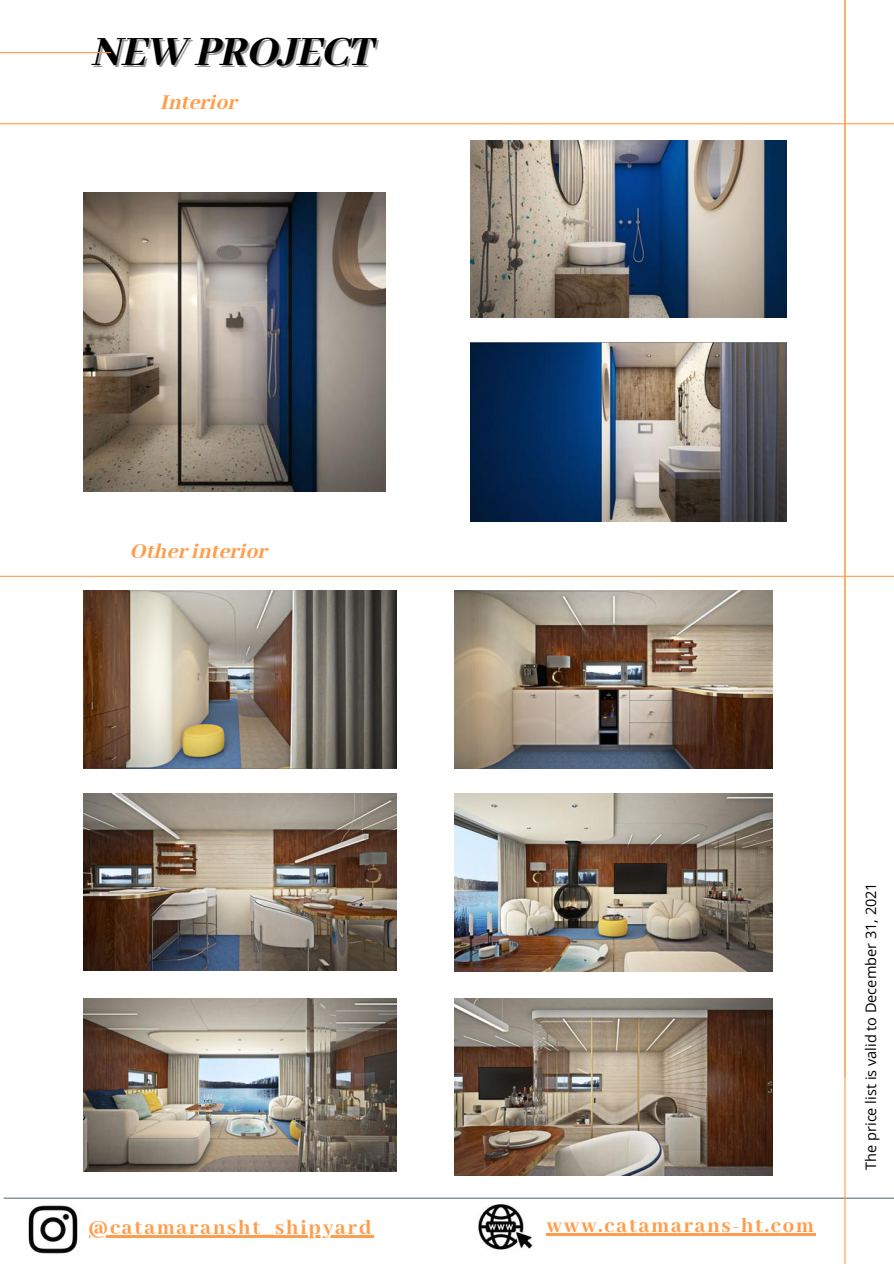
<style>
.page{position:relative;width:894px;height:1264px;background:#fff}
.page>*{position:absolute;margin:0;border:0;box-sizing:border-box;transform-origin:0 0}
.t1{font:45.3px "CA Generated";color:#000}
.t2{font:23.1px "CA Generated";color:#ff9d4c}
.t3{font:800 22.5px "Abhaya Libre";letter-spacing:.08em;color:#ff9d4c}
.t4{font:14.55px "Open Sans";color:#000}
</style>
<div class="page">
<hr style="left:4px;top:1197px;width:889px;height:1px;background:#5f747a">
<hr style="left:844px;top:0;width:1px;height:1263px;background:#ff9d4c">
<hr style="left:0;top:575px;width:893px;height:2px;background:#ff9d4c">
<hr style="left:0;top:52px;width:111px;height:1px;background:#ff9d4c">
<img style="left:83px;top:590px;width:313px;height:178px">
<img style="left:454px;top:590px;width:318px;height:178px">
<img style="left:83px;top:793px;width:313px;height:177px">
<img style="left:83px;top:998px;width:313px;height:173px">
<img style="left:454px;top:793px;width:318px;height:178px">
<img style="left:454px;top:998px;width:318px;height:177px">
<img style="left:470px;top:140px;width:316px;height:177px">
<img style="left:83px;top:193px;width:302px;height:298px">
<img style="left:470px;top:342px;width:316px;height:179px">
<hr style="left:0;top:123px;width:893px;height:1px;background:#ff9d4c">
<img style="left:28px;top:1205px;width:50px;height:49px">
<img style="left:478px;top:1204px;width:55px;height:46px">
<hr style="left:546px;top:1233px;width:269px;height:2px;background:#ff9d4c">
<hr style="left:89px;top:1234px;width:284px;height:3px;background:#ff9d4c">
<h1 class="t1" style="left:94px;top:27px;width:282px">NEW PROJECT</h1>
<p class="t2" style="left:161px;top:89px;width:78px">Interior</p>
<p class="t2" style="left:131px;top:538px;width:138px">Other interior</p>
<p class="t3" style="left:89px;top:1214px;width:284px">@catamaransht_shipyard</p>
<p class="t3" style="left:546px;top:1213px;width:269px">www.catamarans-ht.com</p>
<p class="t4" style="left:860px;top:1169px;width:289px;rotate:-90deg">The price list is valid to December 31, 2021</p>
</div>
